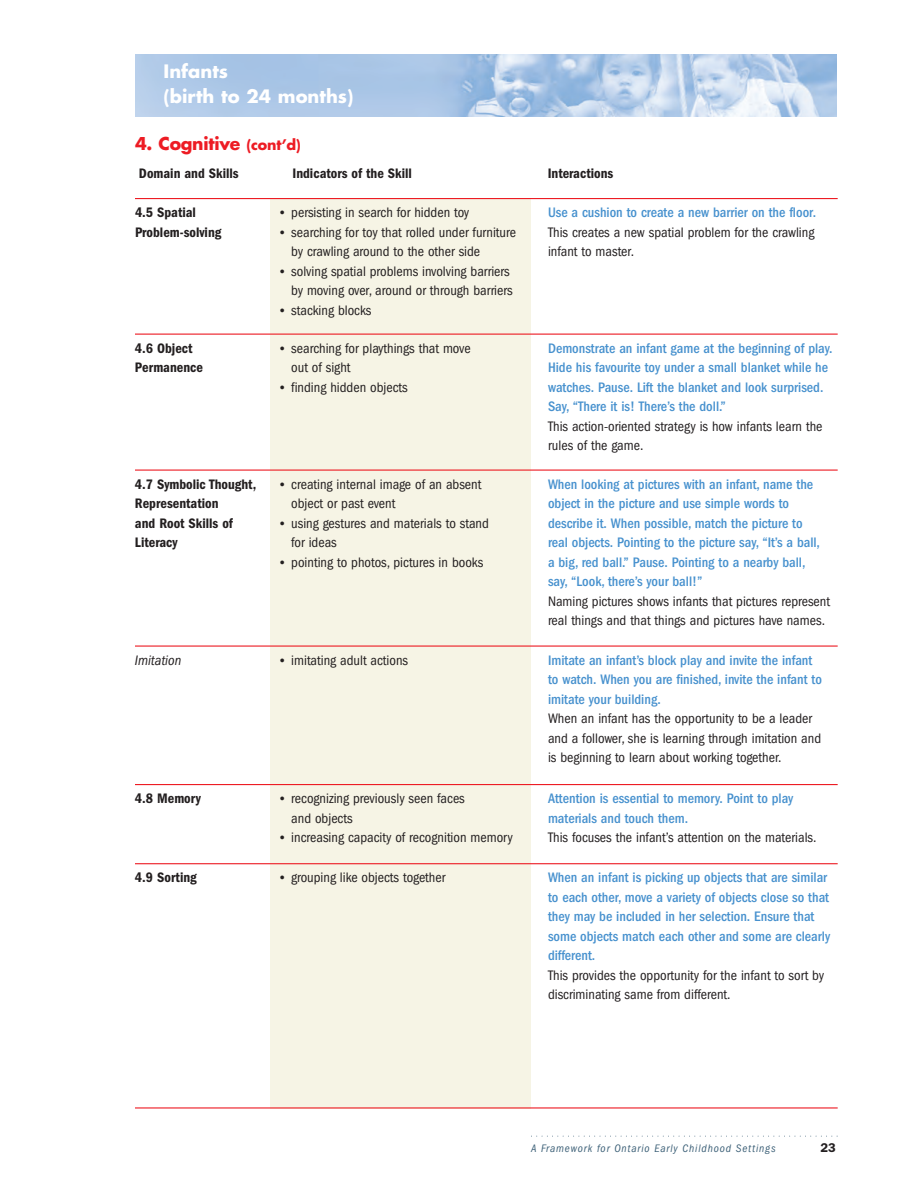
<style>
.page{position:relative;width:918px;height:1188px;background:#fff}
.page>*{position:absolute;margin:0;border:0;box-sizing:border-box;transform-origin:0 0}
.t1{font:700 18px/25.5px "Futura";color:#fff}
.t2{font:700 17.25px "Futura";letter-spacing:-.015em;color:#ed1c24}
.t3{font:500 condensed 14.25px/19.5px "Franklin Gothic";color:#4791ce}
.t4{font:condensed 14.25px/19.5px "Franklin Gothic";color:#231f20}
.t5{font:600 condensed 14.25px/19.5px "Franklin Gothic";color:#231f20}
.t6{font:italic condensed 14.25px "Franklin Gothic";color:#231f20}
.t7{font:600 12.75px "Franklin Gothic";color:#231f20}
.t8{font:italic condensed 11.25px "Franklin Gothic";letter-spacing:.075em;color:#3f6279}
.s1{font-size:14.25px}
.s2{font-family:"Franklin Got ITC";font-stretch:normal;font-size:13.5px}
.s3{font-weight:500;color:#4791ce}
.s4{font-weight:400;color:#231f20}
</style>
<div class="page">
<div style="left:271px;top:198px;width:260px;height:911px;background:#f6f4e5"></div>
<hr style="left:135px;top:198px;width:703px;height:1px;background:#ed1c24">
<hr style="left:135px;top:334px;width:703px;height:1px;background:#ed1c24">
<hr style="left:135px;top:470px;width:703px;height:1px;background:#ed1c24">
<hr style="left:135px;top:645px;width:703px;height:2px;background:#ed1c24">
<hr style="left:135px;top:784px;width:703px;height:1px;background:#ed1c24">
<hr style="left:135px;top:863px;width:703px;height:1px;background:#ed1c24">
<hr style="left:135px;top:1107px;width:703px;height:2px;background:#ed1c24">
<svg style="left:531px;top:1136px;width:307px;height:1px"></svg>
<img style="left:135px;top:54px;width:702px;height:63px">
<p class="t1" style="left:164px;top:60px;width:191px">Infants<br>(birth to 24 months)</p>
<p class="t2" style="left:135px;top:136px;width:167px">4. Cognitive <span class="s1">(cont’d)</span></p>
<p class="t5" style="left:139px;top:165px;width:101px">Domain and Skills</p>
<p class="t5" style="left:293px;top:165px;width:121px">Indicators of the Skill</p>
<p class="t5" style="left:548px;top:165px;width:67px">Interactions</p>
<p class="t5" style="left:135px;top:204px;width:88px">4.5 Spatial<br>Problem-solving</p>
<p class="t4" style="left:278px;top:204px;width:193px"><span class="s2">•</span> persisting in search for hidden toy</p>
<p class="t4" style="left:548px;top:204px;width:270px;text-align:justify"><span class="s3">Use a cushion to create a new barrier on the floor.<br></span>This creates a new spatial problem for the crawling infant to master.</p>
<p class="t4" style="left:291px;top:223px;width:226px;text-indent:-14px"><span class="s2">•</span> searching for toy that rolled under furniture by crawling around to the other side</p>
<p class="t4" style="left:278px;top:262px;width:236px;text-align:right"><span class="s2">•</span> solving spatial problems involving barriers by moving over, around or through barriers</p>
<p class="t4" style="left:278px;top:301px;width:95px"><span class="s2">•</span> stacking blocks</p>
<p class="t5" style="left:135px;top:339px;width:70px">4.6 Object<br>Permanence</p>
<p class="t4" style="left:291px;top:339px;width:181px;text-indent:-14px"><span class="s2">•</span> searching for playthings that move out of sight</p>
<p class="t4" style="left:278px;top:378px;width:131px"><span class="s2">•</span> finding hidden objects</p>
<p class="t5" style="left:135px;top:475px;width:123px">4.7 Symbolic Thought,<br>Representation<br>and Root Skills of<br>Literacy</p>
<p class="t4" style="left:291px;top:475px;width:192px;text-indent:-14px"><span class="s2">•</span> creating internal image of an absent object or past event</p>
<p class="t4" style="left:291px;top:514px;width:199px;text-indent:-13px"><span class="s2">•</span> using gestures and materials to stand for ideas</p>
<p class="t4" style="left:278px;top:553px;width:207px"><span class="s2">•</span> pointing to photos, pictures in books</p>
<p class="t3" style="left:548px;top:339px;width:286px">Demonstrate an infant game at the beginning of play.<br>Hide his favourite toy under a small blanket while he watches. Pause. Lift the blanket and look surprised.<br>Say, “There it is! There’s the doll.”<br><span class="s4">This action-oriented strategy is how infants learn the rules of the game.</span></p>
<p class="t3" style="left:548px;top:475px;width:284px">When looking at pictures with an infant, name the object in the picture and use simple words to describe it. When possible, match the picture to<br>real objects. Pointing to the picture say, “It’s a ball, a big, red ball.” Pause. Pointing to a nearby ball,<br>say, “Look, there’s your ball!”<br><span class="s4">Naming pictures shows infants that pictures represent real things and that things and pictures have names.</span></p>
<p class="t6" style="left:135px;top:655px;width:48px">Imitation</p>
<p class="t4" style="left:278px;top:651px;width:132px"><span class="s2">•</span> imitating adult actions</p>
<p class="t4" style="left:548px;top:651px;width:275px"><span class="s3">Imitate an infant’s block play and invite the infant to watch. When you are finished, invite the infant to imitate your building.<br></span>When an infant has the opportunity to be a leader and a follower, she is learning through imitation and is beginning to learn about working together.</p>
<p class="t5" style="left:135px;top:790px;width:68px">4.8 Memory</p>
<p class="t4" style="left:291px;top:790px;width:175px;text-indent:-14px"><span class="s2">•</span> recognizing previously seen faces and objects</p>
<p class="t4" style="left:278px;top:829px;width:237px"><span class="s2">•</span> increasing capacity of recognition memory</p>
<p class="t3" style="left:548px;top:790px;width:270px">Attention is essential to memory. Point to play materials and touch them.<br><span class="s4">This focuses the infant’s attention on the materials.</span></p>
<p class="t5" style="left:135px;top:869px;width:63px">4.9 Sorting</p>
<p class="t4" style="left:278px;top:869px;width:169px"><span class="s2">•</span> grouping like objects together</p>
<p class="t3" style="left:548px;top:869px;width:284px">When an infant is picking up objects that are similar to each other, move a variety of objects close so that they may be included in her selection. Ensure that some objects match each other and some are clearly different.<br><span class="s4">This provides the opportunity for the infant to sort by discriminating same from different.</span></p>
<p class="t8" style="left:531px;top:1144px;width:246px">A Framework for Ontario Early Childhood Settings</p>
<p class="t7" style="left:821px;top:1140px;width:17px">23</p>
</div>
